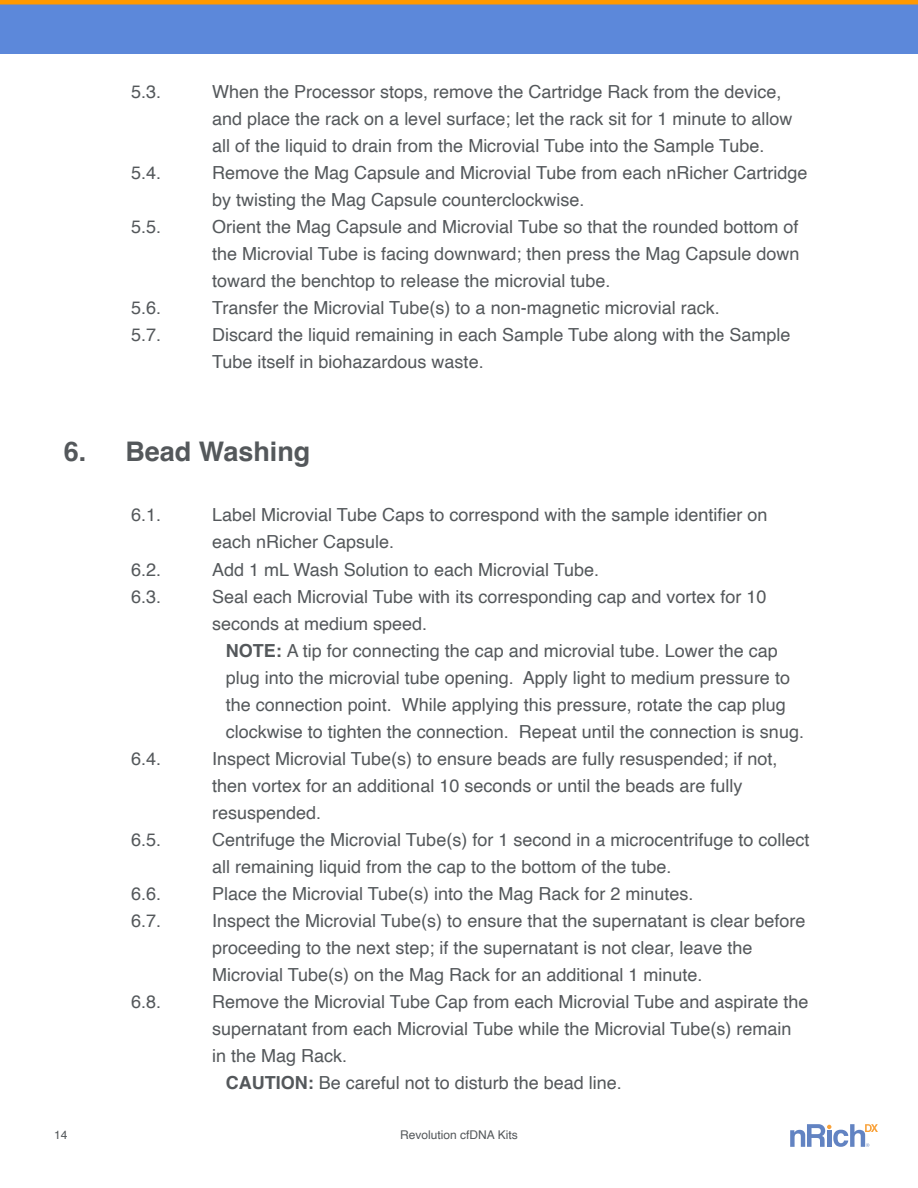
<style>
.page{position:relative;width:918px;height:1188px;background:#fff}
.page>*{position:absolute;margin:0;border:0;box-sizing:border-box;transform-origin:0 0}
.t1{font:700 27px "Helvetica";color:#54585b}
.t2{font:18px/27px "Helvetica";color:#54585b}
.t3{font:12px "Helvetica";color:#54585b}
.s1{font-weight:700}
</style>
<div class="page">
<div style="left:0;top:0;width:918px;height:54px;background:#5c88da"></div>
<hr style="left:0;top:0;width:918px;height:4px;background:#f90">
<svg style="left:790px;top:1124px;width:88px;height:23px"></svg>
<p class="t2" style="left:131px;top:78px;width:32px">5.3.</p>
<p class="t2" style="left:212px;top:78px;width:582px">When the Processor stops, remove the Cartridge Rack from the device, and place the rack on a level surface; let the rack sit for 1 minute to allow all of the liquid to drain from the Microvial Tube into the Sample Tube.</p>
<p class="t2" style="left:131px;top:160px;width:32px">5.4.</p>
<p class="t2" style="left:212px;top:160px;width:597px">Remove the Mag Capsule and Microvial Tube from each nRicher Cartridge by twisting the Mag Capsule counterclockwise.</p>
<p class="t2" style="left:131px;top:214px;width:32px">5.5.</p>
<p class="t2" style="left:212px;top:214px;width:589px;text-align:justify">Orient the Mag Capsule and Microvial Tube so that the rounded bottom of the Microvial Tube is facing downward; then press the Mag Capsule down toward the benchtop to release the microvial tube.</p>
<p class="t2" style="left:131px;top:295px;width:32px">5.6.</p>
<p class="t2" style="left:212px;top:295px;width:509px">Transfer the Microvial Tube(s) to a non-magnetic microvial rack.</p>
<p class="t2" style="left:131px;top:322px;width:32px">5.7.</p>
<p class="t2" style="left:212px;top:322px;width:580px">Discard the liquid remaining in each Sample Tube along with the Sample<br>Tube itself in biohazardous waste.</p>
<h1 class="t1" style="left:64px;top:435px;width:248px">6. Bead Washing</h1>
<p class="t2" style="left:131px;top:502px;width:32px">6.1.</p>
<p class="t2" style="left:212px;top:502px;width:557px">Label Microvial Tube Caps to correspond with the sample identifier on each nRicher Capsule.</p>
<p class="t2" style="left:131px;top:556px;width:32px">6.2.</p>
<p class="t2" style="left:212px;top:556px;width:388px">Add 1 mL Wash Solution to each Microvial Tube.</p>
<p class="t2" style="left:131px;top:583px;width:32px">6.3.</p>
<p class="t2" style="left:212px;top:583px;width:556px">Seal each Microvial Tube with its corresponding cap and vortex for 10 seconds at medium speed.</p>
<p class="t2" style="left:226px;top:637px;width:580px"><span class="s1">NOTE:</span> A tip for connecting the cap and microvial tube. Lower the cap plug into the microvial tube opening. Apply light to medium pressure to the connection point. While applying this pressure, rotate the cap plug clockwise to tighten the connection. Repeat until the connection is snug.</p>
<p class="t2" style="left:131px;top:746px;width:32px">6.4.</p>
<p class="t2" style="left:212px;top:746px;width:567px">Inspect Microvial Tube(s) to ensure beads are fully resuspended; if not, then vortex for an additional 10 seconds or until the beads are fully resuspended.</p>
<p class="t2" style="left:131px;top:827px;width:32px">6.5.</p>
<p class="t2" style="left:212px;top:827px;width:599px">Centrifuge the Microvial Tube(s) for 1 second in a microcentrifuge to collect all remaining liquid from the cap to the bottom of the tube.</p>
<p class="t2" style="left:131px;top:881px;width:32px">6.6.</p>
<p class="t2" style="left:212px;top:881px;width:483px">Place the Microvial Tube(s) into the Mag Rack for 2 minutes.</p>
<p class="t2" style="left:131px;top:908px;width:32px">6.7.</p>
<p class="t2" style="left:212px;top:908px;width:595px">Inspect the Microvial Tube(s) to ensure that the supernatant is clear before proceeding to the next step; if the supernatant is not clear, leave the<br>Microvial Tube(s) on the Mag Rack for an additional 1 minute.</p>
<p class="t2" style="left:131px;top:989px;width:32px">6.8.</p>
<p class="t2" style="left:212px;top:989px;width:598px">Remove the Microvial Tube Cap from each Microvial Tube and aspirate the</p>
<p class="t2" style="left:212px;top:1016px;width:581px">supernatant from each Microvial Tube while the Microvial Tube(s) remain</p>
<p class="t2" style="left:212px;top:1043px;width:137px">in the Mag Rack.</p>
<p class="t2" style="left:226px;top:1070px;width:398px"><span class="s1">CAUTION:</span> Be careful not to disturb the bead line.</p>
<p class="t3" style="left:54px;top:1126px;width:15px">14</p>
<p class="t3" style="left:400px;top:1126px;width:119px">Revolution cfDNA Kits</p>
</div>
